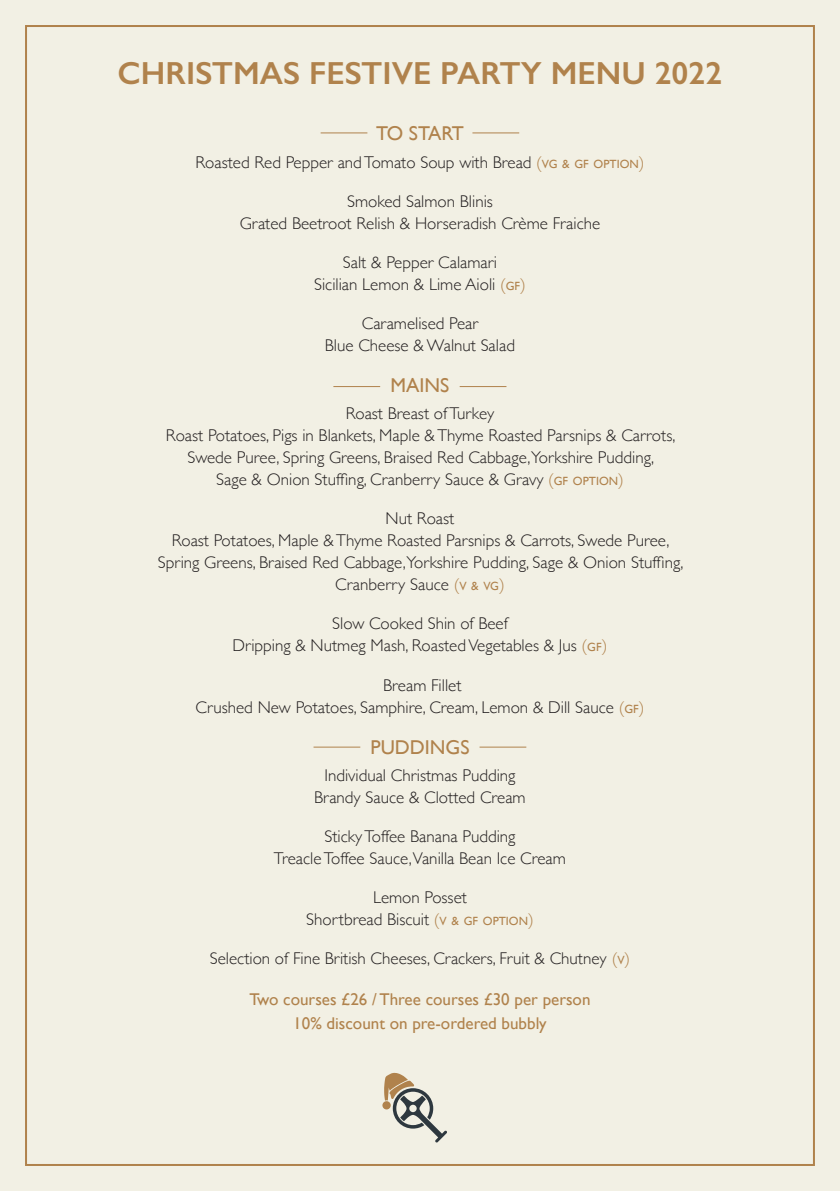
<style>
.page{position:relative;width:840px;height:1191px;background:#fff}
.page>*{position:absolute;margin:0;border:0;box-sizing:border-box;transform-origin:0 0}
.t1{font:600 32px "Gill Sans";color:#b0824c}
.t2{font:20px "Gill Sans";color:#b0824c}
.t3{font:300 17px/22px "Gill Sans";color:#231f20;text-align:center}
.t4{font:17px/24px "Gill Sans";color:#b0824c;text-align:center}
.s1{color:#b0824c}
.s2{font-weight:400;font-size:11.8px;color:#b0824c}
.s3{font-weight:400;font-size:12px;color:#b0824c}
</style>
<div class="page">
<div style="left:0;top:0;width:839px;height:1191px;background:#f2f0e4"></div>
<svg style="left:384px;top:1072px;width:63px;height:70px"></svg>
<hr style="left:320px;top:132px;width:47px;height:1px;background:#b0824c">
<hr style="left:472px;top:132px;width:47px;height:1px;background:#b0824c">
<hr style="left:333px;top:386px;width:47px;height:1px;background:#b0824c">
<hr style="left:459px;top:386px;width:47px;height:1px;background:#b0824c">
<hr style="left:313px;top:746px;width:47px;height:1px;background:#b0824c">
<hr style="left:479px;top:746px;width:47px;height:1px;background:#b0824c">
<p class="t1" style="left:118px;top:54px;width:606px">CHRISTMAS FESTIVE PARTY MENU 2022</p>
<p class="t2" style="left:376px;top:121px;width:89px">TO START</p>
<p class="t3" style="left:195px;top:150px;width:450px">Roasted Red Pepper and Tomato Soup with Bread <span class="s1">(</span><span class="s2">VG</span> <span class="s3">&amp;</span> <span class="s2">GF OPTION</span><span class="s1">)</span></p>
<p class="t3" style="left:239px;top:189px;width:362px">Smoked Salmon Blinis<br>Grated Beetroot Relish &amp; Horseradish Crème Fraiche</p>
<p class="t3" style="left:314px;top:250px;width:213px">Salt &amp; Pepper Calamari<br>Sicilian Lemon &amp; Lime Aioli <span class="s1">(</span><span class="s2">GF</span><span class="s1">)</span></p>
<p class="t3" style="left:325px;top:311px;width:191px">Caramelised Pear<br>Blue Cheese &amp; Walnut Salad</p>
<p class="t2" style="left:390px;top:373px;width:60px">MAINS</p>
<p class="t3" style="left:166px;top:402px;width:510px">Roast Breast of Turkey<br>Roast Potatoes, Pigs in Blankets, Maple &amp; Thyme Roasted Parsnips &amp; Carrots, Swede Puree, Spring Greens, Braised Red Cabbage,Yorkshire Pudding,<br>Sage &amp; Onion Stuffing, Cranberry Sauce &amp; Gravy <span class="s1">(</span><span class="s2">GF OPTION</span><span class="s1">)</span></p>
<p class="t3" style="left:158px;top:507px;width:526px">Nut Roast<br>Roast Potatoes, Maple &amp; Thyme Roasted Parsnips &amp; Carrots, Swede Puree, Spring Greens, Braised Red Cabbage,Yorkshire Pudding, Sage &amp; Onion Stuffing, Cranberry Sauce <span class="s1">(</span><span class="s2">V</span> <span class="s3">&amp;</span> <span class="s2">VG</span><span class="s1">)</span></p>
<p class="t3" style="left:232px;top:612px;width:376px">Slow Cooked Shin of Beef<br>Dripping &amp; Nutmeg Mash, Roasted Vegetables &amp; Jus <span class="s1">(</span><span class="s2">GF</span><span class="s1">)</span></p>
<p class="t3" style="left:195px;top:673px;width:450px">Bream Fillet<br>Crushed New Potatoes, Samphire, Cream, Lemon &amp; Dill Sauce <span class="s1">(</span><span class="s2">GF</span><span class="s1">)</span></p>
<p class="t2" style="left:370px;top:735px;width:100px">PUDDINGS</p>
<p class="t3" style="left:314px;top:764px;width:213px">Individual Christmas Pudding<br>Brandy Sauce &amp; Clotted Cream</p>
<p class="t3" style="left:274px;top:825px;width:293px">Sticky Toffee Banana Pudding<br>Treacle Toffee Sauce,Vanilla Bean Ice Cream</p>
<p class="t3" style="left:306px;top:886px;width:229px">Lemon Posset<br>Shortbread Biscuit <span class="s1">(</span><span class="s2">V</span> <span class="s3">&amp;</span> <span class="s2">GF OPTION</span><span class="s1">)</span></p>
<p class="t3" style="left:210px;top:947px;width:422px">Selection of Fine British Cheeses, Crackers, Fruit &amp; Chutney <span class="s1">(</span><span class="s2">V</span><span class="s1">)</span></p>
<p class="t4" style="left:249px;top:987px;width:342px">Two courses £26 / Three courses £30 per person<br>10% discount on pre-ordered bubbly</p>
</div>
